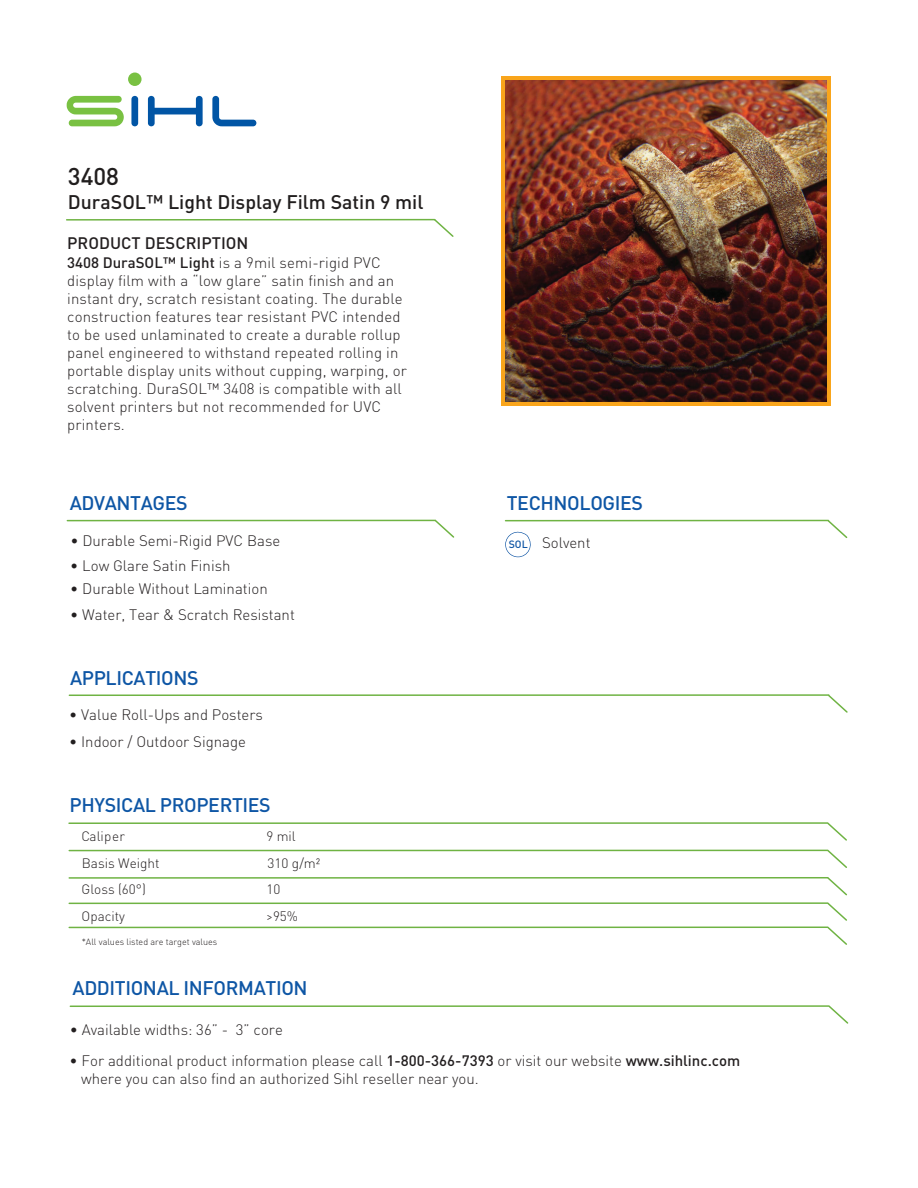
<style>
.page{position:relative;width:918px;height:1188px;background:#fff}
.page>*{position:absolute;margin:0;border:0;box-sizing:border-box;transform-origin:0 0}
.t1{font:500 24px "DIN Pro";color:#211e1e}
.t2{font:500 19.5px "DIN Pro";letter-spacing:-.02em;color:#0e56a5}
.t3{font:500 19.5px "DIN Pro";color:#211e1e}
.t4{font:500 16.5px "DIN Pro";color:#231f20}
.t5{font:300 15px/18px "DIN Pro";letter-spacing:.01em;color:#231f20}
.t6{font:300 13.5px "DIN Pro";color:#231f20}
.t7{font:500 10.5px "DIN Pro";color:#1056a5}
.t8{font:300 9px "DIN Pro";color:#231f20}
.s1{font-weight:500}
</style>
<div class="page">
<svg style="left:67px;top:96px;width:57px;height:30px"></svg>
<svg style="left:131px;top:96px;width:7px;height:30px"></svg>
<svg style="left:148px;top:96px;width:55px;height:30px"></svg>
<svg style="left:212px;top:96px;width:44px;height:30px"></svg>
<div style="left:128px;top:73px;width:14px;height:13px;background:#79c142;border-radius:50%"></div>
<div style="left:501px;top:76px;width:330px;height:330px;background:#f9a51b"></div>
<hr style="left:67px;top:219px;width:368px;height:2px;background:#6fb343">
<svg style="left:433px;top:218px;width:21px;height:19px"></svg>
<hr style="left:506px;top:520px;width:322px;height:1px;background:#6fb343">
<svg style="left:826px;top:519px;width:22px;height:19px"></svg>
<hr style="left:69px;top:850px;width:759px;height:1px;background:#6fb343">
<svg style="left:826px;top:849px;width:21px;height:19px"></svg>
<hr style="left:69px;top:877px;width:759px;height:2px;background:#6fb343">
<hr style="left:69px;top:902px;width:759px;height:2px;background:#6fb343">
<hr style="left:69px;top:927px;width:759px;height:1px;background:#6fb343">
<svg style="left:826px;top:877px;width:21px;height:68px"></svg>
<hr style="left:69px;top:822px;width:759px;height:2px;background:#6fb343">
<svg style="left:826px;top:822px;width:21px;height:19px"></svg>
<hr style="left:69px;top:694px;width:760px;height:2px;background:#6fb343">
<svg style="left:827px;top:694px;width:21px;height:19px"></svg>
<hr style="left:70px;top:1005px;width:759px;height:2px;background:#6fb343">
<svg style="left:827px;top:1005px;width:22px;height:19px"></svg>
<hr style="left:67px;top:520px;width:368px;height:1px;background:#6fb343">
<svg style="left:433px;top:519px;width:22px;height:19px"></svg>
<svg style="left:505px;top:531px;width:26px;height:26px"></svg>
<img style="left:505px;top:80px;width:322px;height:322px">
<h1 class="t1" style="left:68px;top:160px;width:53px">3408</h1>
<h2 class="t3" style="left:68px;top:189px;width:357px">DuraSOL™ Light Display Film Satin 9 mil</h2>
<p class="t4" style="left:67px;top:232px;width:183px">PRODUCT DESCRIPTION</p>
<p class="t5" style="left:67px;top:253px;width:341px"><span class="s1">3408 DuraSOL™ Light</span> is a 9mil semi-rigid PVC display film with a “low glare” satin finish and an instant dry, scratch resistant coating. The durable construction features tear resistant PVC intended to be used unlaminated to create a durable rollup panel engineered to withstand repeated rolling in portable display units without cupping, warping, or scratching. DuraSOL™ 3408 is compatible with all solvent printers but not recommended for UVC printers.</p>
<h2 class="t2" style="left:70px;top:490px;width:119px">ADVANTAGES</h2>
<p class="t5" style="left:70px;top:531px;width:211px">• Durable Semi-Rigid PVC Base</p>
<p class="t5" style="left:70px;top:556px;width:162px">• Low Glare Satin Finish</p>
<p class="t5" style="left:70px;top:605px;width:226px">• Water, Tear &amp; Scratch Resistant</p>
<p class="t5" style="left:70px;top:579px;width:199px">• Durable Without Lamination</p>
<h2 class="t2" style="left:70px;top:665px;width:130px">APPLICATIONS</h2>
<p class="t5" style="left:69px;top:705px;width:195px">• Value Roll-Ups and Posters</p>
<p class="t5" style="left:69px;top:732px;width:178px">• Indoor / Outdoor Signage</p>
<h2 class="t2" style="left:70px;top:791px;width:203px">PHYSICAL PROPERTIES</h2>
<p class="t6" style="left:81px;top:827px;width:45px">Caliper</p>
<p class="t6" style="left:266px;top:827px;width:31px">9 mil</p>
<p class="t6" style="left:82px;top:854px;width:79px">Basis Weight</p>
<p class="t6" style="left:267px;top:854px;width:55px">310 g/m²</p>
<p class="t6" style="left:82px;top:880px;width:66px">Gloss (60°)</p>
<p class="t6" style="left:267px;top:880px;width:15px">10</p>
<p class="t6" style="left:82px;top:907px;width:45px">Opacity</p>
<p class="t6" style="left:266px;top:907px;width:33px">&gt;95%</p>
<p class="t8" style="left:82px;top:935px;width:137px">*All values listed are target values</p>
<h2 class="t2" style="left:73px;top:975px;width:237px">ADDITIONAL INFORMATION</h2>
<p class="t5" style="left:70px;top:1020px;width:215px">• Available widths: 36” - 3” core</p>
<h2 class="t2" style="left:507px;top:490px;width:138px">TECHNOLOGIES</h2>
<p class="t7" style="left:509px;top:537px;width:21px">SOL</p>
<p class="t5" style="left:542px;top:533px;width:50px">Solvent</p>
<p class="t5" style="left:81px;top:1051px;width:661px;text-indent:-11px">• For additional product information please call <span class="s1">1-800-366-7393</span> or visit our website <span class="s1">www.sihlinc.com </span>where you can also find an authorized Sihl reseller near you.</p>
</div>
